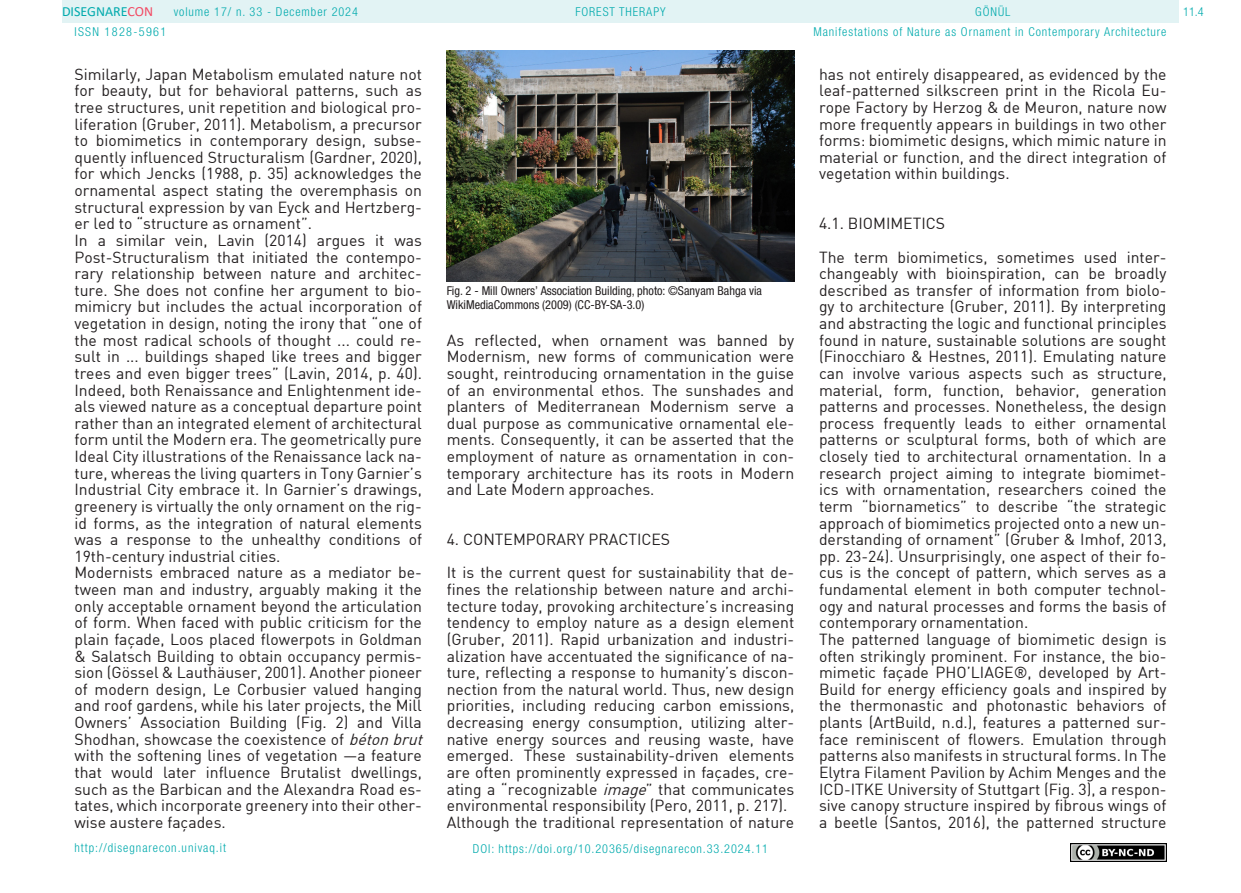
<style>
.page{position:relative;width:1241px;height:893px;background:#fff}
.page>*{position:absolute;margin:0;border:0;box-sizing:border-box;transform-origin:0 0}
.t1{font:15.75px/16.6px "DIN";color:#231f20;text-align:justify}
.t2{font:14px "Calibri";color:#00aaad}
.t3{font:300 condensed 12.25px "Helvetica Neue LT Std";letter-spacing:.075em;color:#00aaad}
.t4{font:condensed 12.25px/14px "Helvetica Neue LT Std";color:#231f20}
.t5{font:300 condensed 12.25px "Helvetica Neue LT Std";letter-spacing:.11em;color:#00aaad}
.s1{color:#f24862}
.s2{font-style:italic}
</style>
<div class="page">
<div style="left:62px;top:0;width:1116px;height:23px;background:#e2f3f4"></div>
<img style="left:1070px;top:843px;width:96px;height:18px">
<img style="left:446px;top:50px;width:348px;height:232px">
<p class="t2" style="left:62px;top:2px;width:93px">DISEGNARE<span class="s1">CON</span></p>
<p class="t3" style="left:975px;top:5px;width:36px">GÖNÜL</p>
<p class="t3" style="left:174px;top:5px;width:186px">volume 17/ n. 33 - December 2024</p>
<p class="t3" style="left:575px;top:5px;width:92px">FOREST THERAPY</p>
<p class="t5" style="left:74px;top:24px;width:93px">ISSN 1828-5961</p>
<p class="t3" style="left:813px;top:25px;width:354px">Manifestations of Nature as Ornament in Contemporary Architecture</p>
<p class="t1" style="left:74px;top:65px;width:349px">Similarly, Japan Metabolism emulated nature not for beauty, but for behavioral patterns, such as tree structures, unit repetition and biological pro&shy;liferation (Gruber, 2011). Metabolism, a precursor to biomimetics in contemporary design, subse&shy;quently influenced Structuralism (Gardner, 2020), for which Jencks (1988, p. 35) acknowledges the ornamental aspect stating the overemphasis on structural expression by van Eyck and Hertzberg&shy;er led to “structure as ornament”.</p>
<p class="t1" style="left:74px;top:232px;width:349px">In a similar vein, Lavin (2014) argues it was Post-Structuralism that initiated the contempo&shy;rary relationship between nature and architec&shy;ture. She does not confine her argument to bio&shy;mimicry but includes the actual incorporation of vegetation in design, noting the irony that “one of the most radical schools of thought ... could re&shy;sult in ... buildings shaped like trees and bigger trees and even bigger trees” (Lavin, 2014, p. 40).<br>Indeed, both Renaissance and Enlightenment ide&shy;als viewed nature as a conceptual departure point rather than an integrated element of architectural form until the Modern era. The geometrically pure Ideal City illustrations of the Renaissance lack na&shy;ture, whereas the living quarters in Tony Garnier’s Industrial City embrace it. In Garnier’s drawings, greenery is virtually the only ornament on the rig&shy;id forms, as the integration of natural elements was a response to the unhealthy conditions of 19th-century industrial cities.</p>
<p class="t1" style="left:74px;top:564px;width:354px;text-align:left">Modernists embraced nature as a mediator be&shy;tween man and industry, arguably making it the only acceptable ornament beyond the articulation of form. When faced with public criticism for the plain façade, Loos placed flowerpots in Goldman &amp; Salatsch Building to obtain occupancy permis&shy;sion (Gössel &amp; Lauthäuser, 2001). Another pioneer of modern design, Le Corbusier valued hanging and roof gardens, while his later projects, the Mill Owners’ Association Building (Fig. 2) and Villa Shodhan, showcase the coexistence of <span class="s2">bétonbrut </span>with the softening lines of vegetation —a feature that would later influence Brutalist dwellings, such as the Barbican and the Alexandra Road es&shy;tates, which incorporate greenery into their other&shy;wise austere façades.</p>
<p class="t4" style="left:446px;top:284px;width:317px">Fig. 2 - Mill Owners’ Association Building, photo: ©Sanyam Bahga via<br>WikiMediaCommons (2009) (CC-BY-SA-3.0)</p>
<p class="t1" style="left:446px;top:331px;width:349px">As reflected, when ornament was banned by Modernism, new forms of communication were sought, reintroducing ornamentation in the guise of an environmental ethos. The sunshades and planters of Mediterranean Modernism serve a dual purpose as communicative ornamental ele&shy;ments. Consequently, it can be asserted that the employment of nature as ornamentation in con&shy;temporary architecture has its roots in Modern and Late Modern approaches.</p>
<p class="t1" style="left:446px;top:531px;width:225px">4. CONTEMPORARY PRACTICES</p>
<p class="t1" style="left:446px;top:564px;width:349px">It is the current quest for sustainability that de&shy;fines the relationship between nature and archi&shy;tecture today, provoking architecture’s increasing tendency to employ nature as a design element (Gruber, 2011). Rapid urbanization and industri&shy;alization have accentuated the significance of na&shy;ture, reflecting a response to humanity’s discon&shy;nection from the natural world. Thus, new design priorities, including reducing carbon emissions, decreasing energy consumption, utilizing alter&shy;native energy sources and reusing waste, have emerged. These sustainability-driven elements are often prominently expressed in façades, cre&shy;ating a “recognizable <span class="s2">image</span>” that communicates environmental responsibility (Pero, 2011, p. 217).</p>
<p class="t1" style="left:446px;top:813px;width:349px">Although the traditional representation of nature</p>
<p class="t1" style="left:819px;top:65px;width:349px">has not entirely disappeared, as evidenced by the leaf-patterned silkscreen print in the Ricola Eu&shy;rope Factory by Herzog &amp; de Meuron, nature now more frequently appears in buildings in two other forms: biomimetic designs, which mimic nature in material or function, and the direct integration of vegetation within buildings.</p>
<p class="t1" style="left:819px;top:215px;width:128px">4.1. BIOMIMETICS</p>
<p class="t1" style="left:819px;top:248px;width:349px">The term biomimetics, sometimes used inter&shy;changeably with bioinspiration, can be broadly described as transfer of information from biolo&shy;gy to architecture (Gruber, 2011). By interpreting and abstracting the logic and functional principles found in nature, sustainable solutions are sought (Finocchiaro &amp; Hestnes, 2011). Emulating nature can involve various aspects such as structure, material, form, function, behavior, generation patterns and processes. Nonetheless, the design process frequently leads to either ornamental patterns or sculptural forms, both of which are closely tied to architectural ornamentation. In a research project aiming to integrate biomimet&shy;ics with ornamentation, researchers coined the term “biornametics” to describe “the strategic approach of biomimetics projected onto a new un&shy;derstanding of ornament” (Gruber &amp; Imhof, 2013, pp. 23-24). Unsurprisingly, one aspect of their fo&shy;cus is the concept of pattern, which serves as a fundamental element in both computer technol&shy;ogy and natural processes and forms the basis of contemporary ornamentation.</p>
<p class="t1" style="left:819px;top:631px;width:349px">The patterned language of biomimetic design is often strikingly prominent. For instance, the bio&shy;mimetic façade PHO’LIAGE®, developed by Art-Build for energy efficiency goals and inspired by the thermonastic and photonastic behaviors of plants (ArtBuild, n.d.), features a patterned sur&shy;face reminiscent of flowers. Emulation through patterns also manifests in structural forms. In The Elytra Filament Pavilion by Achim Menges and the ICD-ITKE University of Stuttgart (Fig. 3), a respon&shy;sive canopy structure inspired by fibrous wings of a beetle (Santos, 2016), the patterned structure</p>
<p class="t3" style="left:74px;top:841px;width:153px">http://disegnarecon.univaq.it</p>
<p class="t3" style="left:473px;top:842px;width:296px">DOI: https://doi.org/10.20365/disegnarecon.33.2024.11</p>
<p class="t3" style="left:1182px;top:5px;width:22px">11.4</p>
</div>
